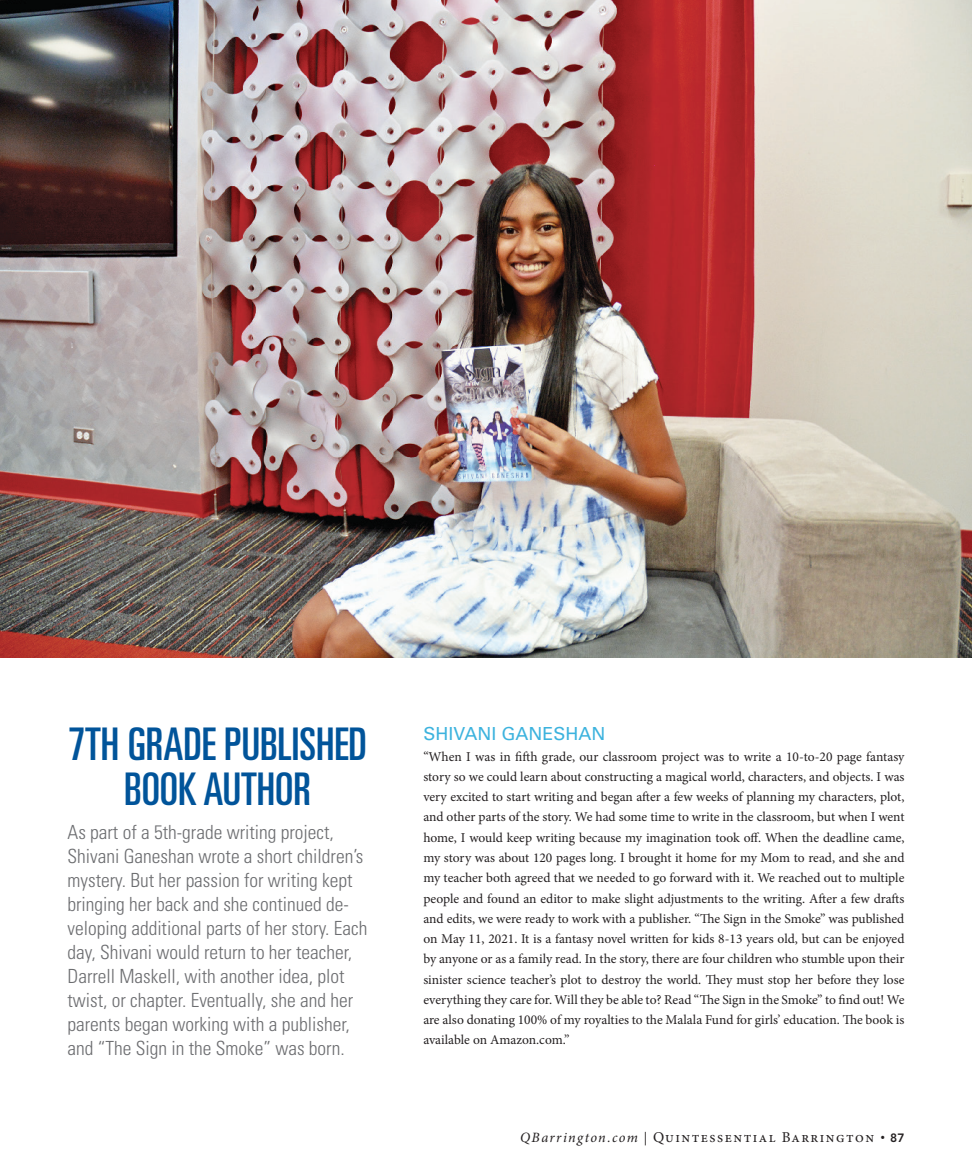
<style>
.page{position:relative;width:972px;height:1175px;background:#fff}
.page>*{position:absolute;margin:0;border:0;box-sizing:border-box;transform-origin:0 0}
.t1{font:ultra-condensed 45px/45px "Univers LT Std";color:#01549a;text-align:center}
.t2{font:300 condensed 19.5px/24px "Univers LT Std";color:#6c6d70}
.Body-Text-No-Indent{font:18px "Univers LT Std";color:#3db3de}
.t3{font:15px "Minion Pro";letter-spacing:.1em;color:#231f20}
.Body-Text-No-Indent-2{font:13.5px/20.2px "Minion Pro";letter-spacing:-.005em;color:#231f20;text-align:justify}
.s1{font-style:italic;font-size:14.25px}
.s2{font-size:13.5px}
.s3{font-size:12px}
.s4{font-family:"Avenir LT Std";font-weight:800;font-size:12px}
</style>
<div class="page">
<img style="left:0;top:0;width:972px;height:657px">
<p class="t1" style="left:68px;top:721px;width:300px">7TH GRADE PUBLISHED<br>BOOK AUTHOR</p>
<p class="t2" style="left:68px;top:820px;width:301px">As part of a 5th-grade writing project, Shivani Ganeshan wrote a short children’s mystery. But her passion for writing kept bringing her back and she continued de&shy;veloping additional parts of her story. Each day, Shivani would return to her teacher, Darrell Maskell, with another idea, plot twist, or chapter. Eventually, she and her parents began working with a publisher, and “The Sign in the Smoke” was born.</p>
<p class="Body-Text-No-Indent" style="left:423px;top:723px;width:184px">SHIVANI GANESHAN</p>
<p class="Body-Text-No-Indent-2" style="left:423px;top:746px;width:483px">“When I was in fifth grade, our classroom project was to write a 10-to-20 page fantasy story so we could learn about constructing a magical world, characters, and objects. I was very excited to start writing and began after a few weeks of planning my characters, plot, and other parts of the story. We had some time to write in the classroom, but when I went home, I would keep writing because my imagination took off. When the deadline came, my story was about 120 pages long. I brought it home for my Mom to read, and she and my teacher both agreed that we needed to go forward with it. We reached out to multiple people and found an editor to make slight adjustments to the writing. After a few drafts and edits, we were ready to work with a publisher. “The Sign in the Smoke” was published on May 11, 2021. It is a fantasy novel written for kids 8-13 years old, but can be enjoyed by anyone or as a family read. In the story, there are four children who stumble upon their sinister science teacher’s plot to destroy the world. They must stop her before they lose everything they care for. Will they be able to? Read “The Sign in the Smoke” to find out! We are also donating 100% of my royalties to the Malala Fund for girls’ education. The book is available on Amazon.com.”</p>
<p class="t3" style="left:520px;top:1126px;width:386px"><span class="s1">QBarrington.com</span> <span class="s2">|</span> Quintessential Barrington <span class="s3">•</span> <span class="s4">87</span></p>
</div>
